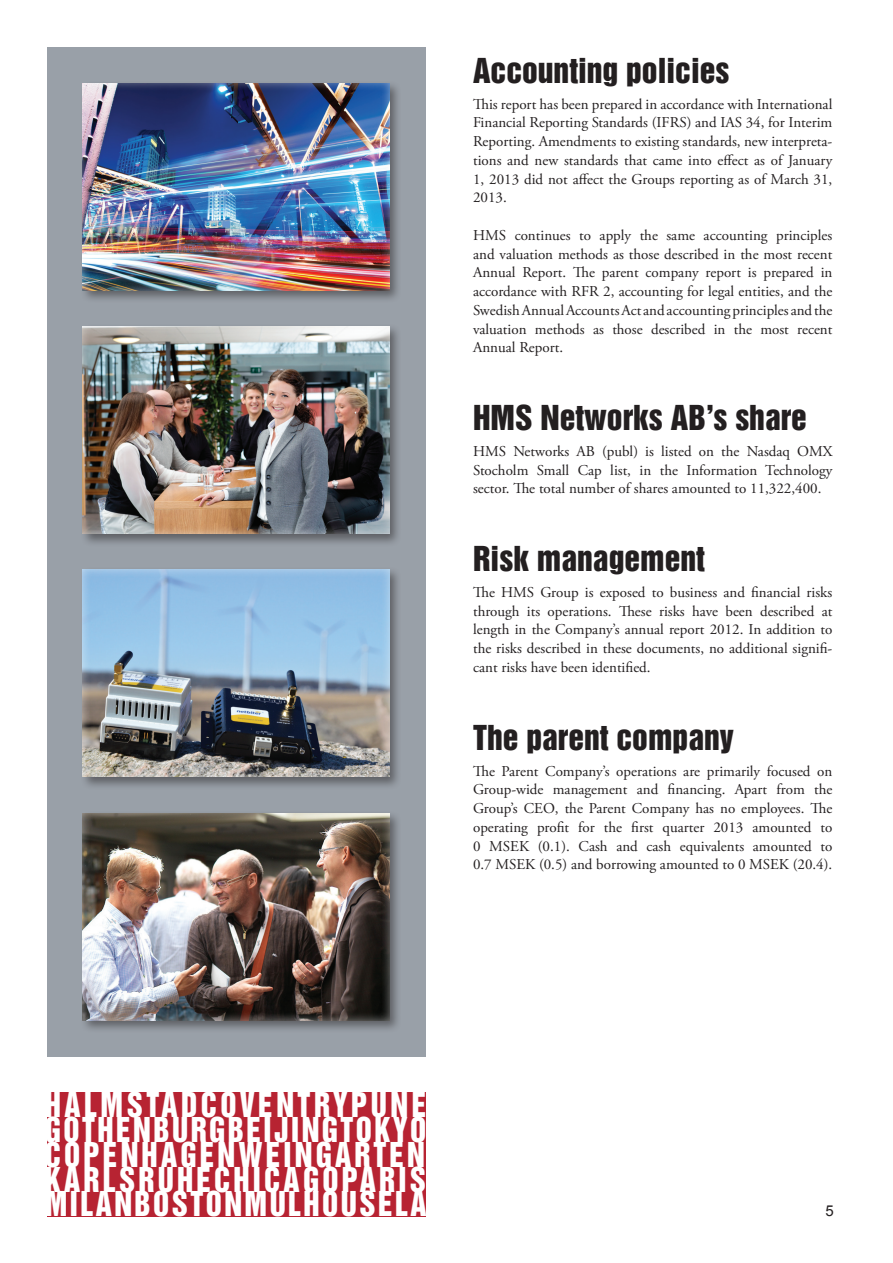
<style>
.page{position:relative;width:893px;height:1263px;background:#fff}
.page>*{position:absolute;margin:0;border:0;box-sizing:border-box;transform-origin:0 0}
.t1{font:31.5px "Helvetica Inserat LT";color:#231f20}
.t2{font:31.35px/24.9px "Helvetica Inserat LT";letter-spacing:.11em;color:#fff;scale:.93 1}
.t3{font:31.35px "Helvetica Inserat LT";letter-spacing:.085em;color:#fff;scale:.93 1}
.t4{font:15px/18.8px "Adobe Garamond Pro";color:#231f20;text-align:justify}
.t5{font:15px "Arial";color:#231f20}
</style>
<div class="page">
<div style="left:47px;top:47px;width:378px;height:1009px;background:#99a0a8"></div>
<div style="left:80px;top:80px;width:322px;height:223px;background:#231f20;opacity:.5"></div>
<div style="left:83px;top:82px;width:307px;height:208px;background:#fff;opacity:.5"></div>
<div style="left:80px;top:323px;width:322px;height:224px;background:#231f20;opacity:.5"></div>
<div style="left:83px;top:325px;width:307px;height:209px;background:#fff;opacity:.5"></div>
<div style="left:80px;top:566px;width:322px;height:224px;background:#231f20;opacity:.5"></div>
<div style="left:83px;top:569px;width:307px;height:208px;background:#fff;opacity:.5"></div>
<div style="left:80px;top:810px;width:322px;height:223px;background:#231f20;opacity:.5"></div>
<div style="left:83px;top:812px;width:307px;height:209px;background:#fff;opacity:.5"></div>
<div style="left:47px;top:1092px;width:378px;height:124px;background:#b72332"></div>
<p class="t1" style="left:473px;top:52px;width:258px">Accounting policies</p>
<p class="t4" style="left:473px;top:95px;width:361px">This report has been prepared in accordance with International Financial Reporting Standards (IFRS) and IAS 34, for Interim Reporting. Amendments to existing standards, new interpreta&shy;tions and new standards that came into effect as of January 1, 2013 did not affect the Groups reporting as of March 31, 2013.</p>
<p class="t4" style="left:473px;top:226px;width:361px">HMS continues to apply the same accounting principles and valuation methods as those described in the most recent Annual Report. The parent company report is prepared in accordance with RFR 2, accounting for legal entities, and the Swedish Annual Accounts Act and accounting principles and the valuation methods as those described in the most recent Annual Report.</p>
<p class="t1" style="left:473px;top:399px;width:335px">HMS Networks AB’s share</p>
<p class="t4" style="left:473px;top:442px;width:361px">HMS Networks AB (publ) is listed on the Nasdaq OMX Stocholm Small Cap list, in the Information Technology sector. The total number of shares amounted to 11,322,400.</p>
<p class="t1" style="left:473px;top:540px;width:233px">Risk management</p>
<p class="t4" style="left:473px;top:583px;width:361px">The HMS Group is exposed to business and financial risks through its operations. These risks have been described at length in the Company’s annual report 2012. In addition to the risks described in these documents, no additional signifi&shy;cant risks have been identified.</p>
<p class="t1" style="left:473px;top:719px;width:262px">The parent company</p>
<p class="t4" style="left:473px;top:762px;width:361px">The Parent Company’s operations are primarily focused on Group-wide management and financing. Apart from the Group’s CEO, the Parent Company has no employees. The operating profit for the first quarter 2013 amounted to 0 MSEK (0.1). Cash and cash equivalents amounted to 0.7 MSEK (0.5) and borrowing amounted to 0 MSEK (20.4).</p>
<p class="t2" style="left:45px;top:1093px;width:412px">HALMSTADCOVENTRYPUNE</p>
<p class="t3" style="left:45px;top:1111px;width:412px">GOTHENBURGBEIJINGTOKYO</p>
<p class="t2" style="left:45px;top:1142px;width:411px">COPENHAGENWEINGARTEN<br>KARLSRUHECHICAGOPARIS</p>
<p class="t3" style="left:45px;top:1185px;width:412px">MILANBOSTONMULHOUSELA</p>
<p class="t5" style="left:826px;top:1201px;width:10px">5</p>
</div>
